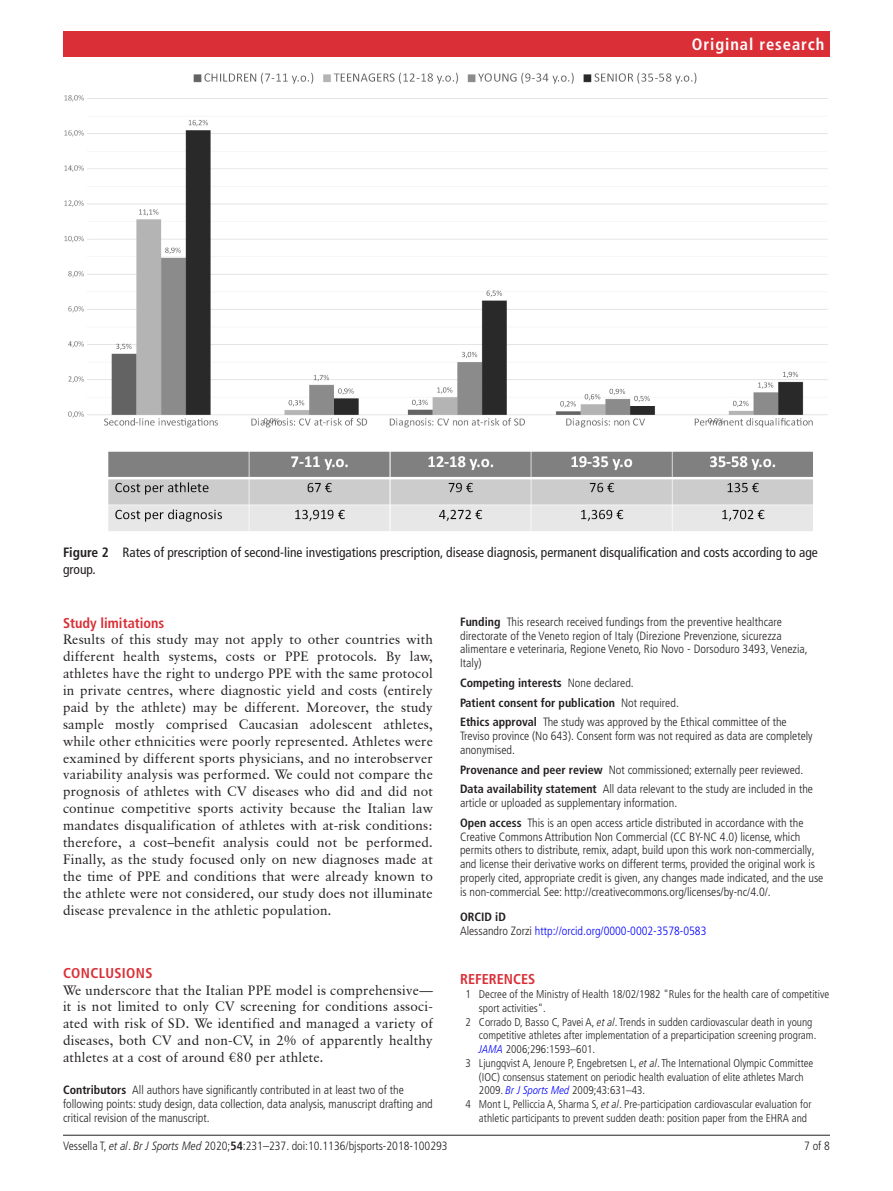
<style>
.page{position:relative;width:893px;height:1191px;background:#fff}
.page>*{position:absolute;margin:0;border:0;box-sizing:border-box;transform-origin:0 0}
.t1{font:700 condensed 16.5px "Frutiger LT Pro";letter-spacing:.055em;color:#fff}
.t2{font:700 condensed 14.25px "Frutiger LT Pro";color:#da2f37}
.t3{font:700 condensed 14.25px "Frutiger LT Pro";letter-spacing:.025em;color:#da2f37}
.t4{font:700 condensed 14.25px "Frutiger LT Std";color:#da2f37}
.t5{font:13.5px/16.8px "Classical Garamond BT";letter-spacing:.015em;color:#231f20;text-align:justify}
.t6{font:condensed 13.5px/16.5px "Frutiger LT Pro";color:#231f20}
.t7{font:300 condensed 12px/13.8px "Frutiger LT Pro";color:#231f20}
.t8{font:300 condensed 12px/13.8px "Frutiger LT Pro";color:#00f}
.t9{font:300 condensed 11.25px "Frutiger LT Pro";color:#231f20}
.s1{font-weight:700}
.s2{font-weight:700;color:#231f20}
.s3{color:#231f20}
.s4{font-style:italic}
.s5{font-style:italic;color:#00f}
</style>
<div class="page">
<hr style="left:63px;top:1134px;width:767px;height:1px;background:#231f20">
<div style="left:63px;top:31px;width:767px;height:25px;background:#da2f37"></div>
<img style="left:64px;top:72px;width:764px;height:459px">
<h1 class="t1" style="left:692px;top:34px;width:134px">Original research</h1>
<p class="t6" style="left:63px;top:544px;width:756px"><span class="s1">Figure 2</span> Rates of prescription of second-line investigations prescription, disease diagnosis, permanent disqualification and costs according to age group.</p>
<p class="t2" style="left:63px;top:614px;width:103px">Study limitations</p>
<p class="t5" style="left:63px;top:631px;width:371px">Results of this study may not apply to other countries with different health systems, costs or PPE protocols. By law, athletes have the right to undergo PPE with the same protocol in private centres, where diagnostic yield and costs (entirely paid by the athlete) may be different. Moreover, the study sample mostly comprised Caucasian adolescent athletes, while other ethnicities were poorly represented. Athletes were examined by different sports physicians, and no interobserver variability analysis was performed. We could not compare the prognosis of athletes with CV diseases who did and did not continue competitive sports activity because the Italian law mandates disqualification of athletes with at-risk conditions: therefore, a cost–benefit analysis could not be performed.<br>Finally, as the study focused only on new diagnoses made at the time of PPE and conditions that were already known to the athlete were not considered, our study does not illuminate disease prevalence in the athletic population.</p>
<p class="t3" style="left:63px;top:964px;width:91px">Conclusions</p>
<p class="t5" style="left:63px;top:981px;width:371px">We underscore that the Italian PPE model is comprehensive— it is not limited to only CV screening for conditions associ&shy;ated with risk of SD. We identified and managed a variety of diseases, both CV and non-CV, in 2% of apparently healthy athletes at a cost of around €80 per athlete.</p>
<p class="t7" style="left:63px;top:1083px;width:371px"><span class="s1">Contributors</span> All authors have significantly contributed in at least two of the following points: study design, data collection, data analysis, manuscript drafting and critical revision of the manuscript.</p>
<p class="t7" style="left:460px;top:615px;width:349px"><span class="s1">Funding</span> This research received fundings from the preventive healthcare directorate of the Veneto region of Italy (Direzione Prevenzione, sicurezza alimentare e veterinaria, Regione Veneto, Rio Novo - Dorsoduro 3493, Venezia, Italy)</p>
<p class="t7" style="left:460px;top:673px;width:328px;line-height:19.8px"><span class="s1">Competing interests</span> None declared.<br><span class="s1">Patient consent for publication</span> Not required.<br><span class="s1">Ethics approval</span> The study was approved by the Ethical committee of the</p>
<p class="t7" style="left:460px;top:729px;width:354px">Treviso province (No 643). Consent form was not required as data are completely anonymised.</p>
<p class="t7" style="left:460px;top:759px;width:354px;line-height:19.8px"><span class="s1">Provenance and peer review</span> Not commissioned; externally peer reviewed.<br><span class="s1">Data availability statement</span> All data relevant to the study are included in the</p>
<p class="t7" style="left:460px;top:793px;width:345px;line-height:19.8px">article or uploaded as supplementary information.<br><span class="s1">Open access</span> This is an open access article distributed in accordance with the</p>
<p class="t7" style="left:460px;top:829px;width:365px">Creative Commons Attribution Non Commercial (CC BY-NC 4.0) license, which permits others to distribute, remix, adapt, build upon this work non-commercially, and license their derivative works on different terms, provided the original work is properly cited, appropriate credit is given, any changes made indicated, and the use is non-commercial. See: http://creativecommons.org/licenses/by-nc/4.0/.</p>
<p class="t8" style="left:460px;top:910px;width:248px"><span class="s2">ORCID iD<br></span><span class="s3">Alessandro Zorzi</span> http://orcid.org/0000-0002-3578-0583</p>
<p class="t4" style="left:460px;top:971px;width:77px">REFERENCES</p>
<p class="t9" style="left:465px;top:987px;width:365px">1 Decree of the Ministry of Health 18/02/1982 "Rules for the health care of competitive</p>
<p class="t9" style="left:479px;top:1001px;width:68px">sport activities".</p>
<p class="t9" style="left:465px;top:1015px;width:349px">2 Corrado D, Basso C, Pavei A, <span class="s4">et al</span>. Trends in sudden cardiovascular death in young</p>
<p class="t9" style="left:479px;top:1029px;width:339px">competitive athletes after implementation of a preparticipation screening program.</p>
<p class="t9" style="left:479px;top:1042px;width:118px"><span class="s5">JAMA</span> 2006;296:1593–601.</p>
<p class="t9" style="left:465px;top:1056px;width:349px">3 Ljungqvist A, Jenoure P, Engebretsen L, <span class="s4">et al</span>. The International Olympic Committee</p>
<p class="t9" style="left:479px;top:1070px;width:326px">(IOC) consensus statement on periodic health evaluation of elite athletes March</p>
<p class="t9" style="left:479px;top:1084px;width:168px">2009. <span class="s5">Br J Sports Med</span> 2009;43:631–43.</p>
<p class="t9" style="left:465px;top:1097px;width:347px">4 Mont L, Pelliccia A, Sharma S, <span class="s4">et al</span>. Pre-participation cardiovascular evaluation for</p>
<p class="t9" style="left:479px;top:1111px;width:330px">athletic participants to prevent sudden death: position paper from the EHRA and</p>
<p class="t7" style="left:63px;top:1138px;width:386px">Vessella T, <span class="s4">et al</span>. <span class="s4">Br J Sports Med</span> 2020;<span class="s1">54</span>:231–237. doi:10.1136/bjsports-2018-100293</p>
<p class="t7" style="left:804px;top:1138px;width:27px">7 of 8</p>
</div>
